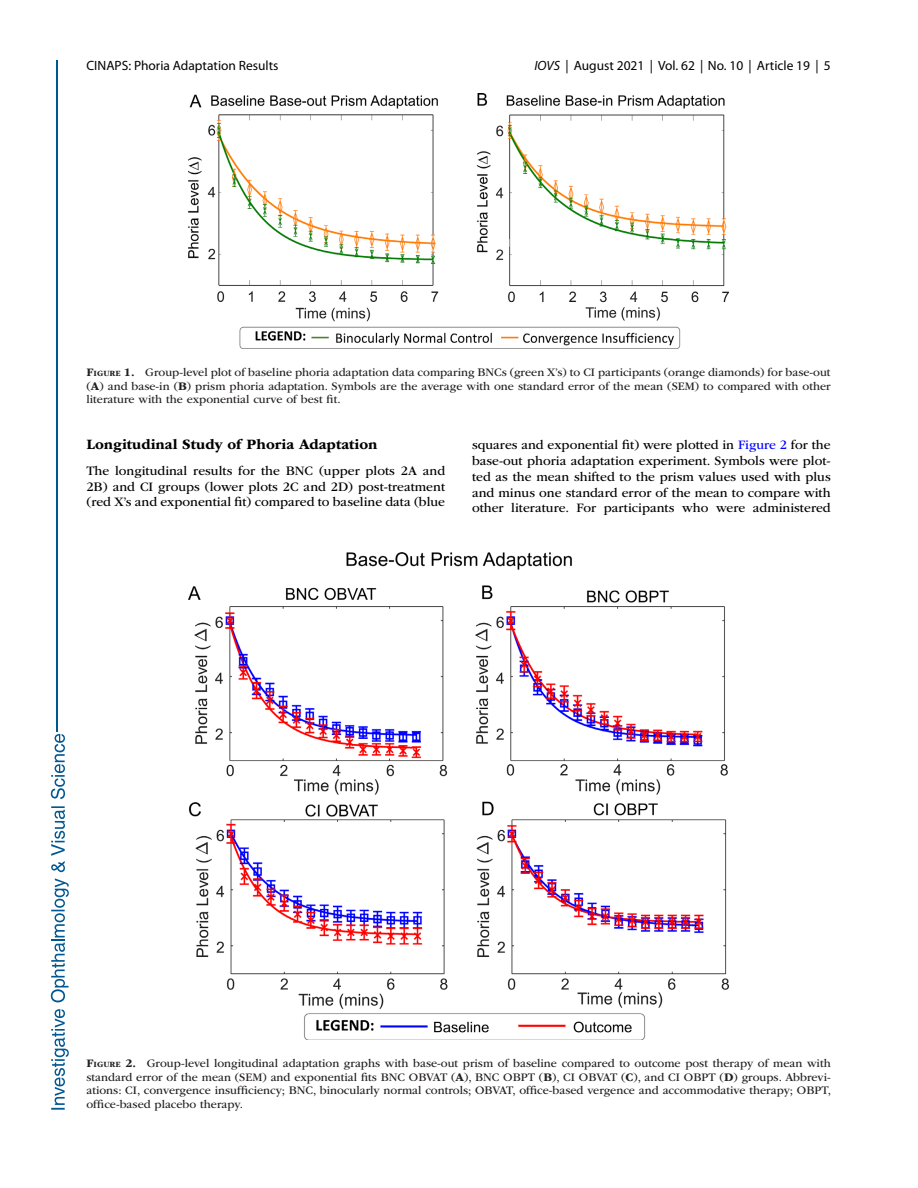
<style>
.page{position:relative;width:918px;height:1188px;background:#fff}
.page>*{position:absolute;margin:0;border:0;box-sizing:border-box;transform-origin:0 0}
.t1{font:700 15px "ITC Garamond Std";color:#000}
.t2{font:13.5px/15.8px "ITC Garamond Std";color:#000;text-align:justify}
.t3{font:13.5px "Myriad Pro";color:#000}
.t4{font:12px/13.5px "ITC Garamond Std";color:#231f20;text-align:justify}
.s1{font-style:italic}
.s2{font-weight:700}
.s3{font-weight:700;font-size:8.4px}
.s4{color:#00f}
</style>
<div class="page">
<hr style="left:57px;top:60px;width:1px;height:672px;background:#005892">
<svg style="left:51px;top:734px;width:18px;height:376px"></svg>
<img style="left:189px;top:93px;width:540px;height:255px">
<img style="left:189px;top:552px;width:540px;height:487px">
<p class="t3" style="left:86px;top:60px;width:194px">CINAPS: Phoria Adaptation Results</p>
<p class="t3" style="left:534px;top:60px;width:298px"><span class="s1">IOVS</span> | August 2021 | Vol. 62 | No. 10 | Article 19 | 5</p>
<p class="t4" style="left:86px;top:367px;width:746px"><span class="s2">F</span><span class="s3">IGURE</span> <span class="s2">1.</span> Group-level plot of baseline phoria adaptation data comparing BNCs (green X’s) to CI participants (orange diamonds) for base-out (<span class="s2">A</span>) and base-in (<span class="s2">B</span>) prism phoria adaptation. Symbols are the average with one standard error of the mean (SEM) to compared with other literature with the exponential curve of best fit.</p>
<p class="t1" style="left:86px;top:439px;width:293px">Longitudinal Study of Phoria Adaptation</p>
<p class="t2" style="left:86px;top:464px;width:360px">The longitudinal results for the BNC (upper plots 2A and 2B) and CI groups (lower plots 2C and 2D) post-treatment (red X’s and exponential fit) compared to baseline data (blue</p>
<p class="t2" style="left:472px;top:438px;width:360px">squares and exponential fit) were plotted in <span class="s4">Figure 2</span> for the base-out phoria adaptation experiment. Symbols were plot&shy;ted as the mean shifted to the prism values used with plus and minus one standard error of the mean to compare with other literature. For participants who were administered</p>
<p class="t4" style="left:86px;top:1058px;width:746px"><span class="s2">F</span><span class="s3">IGURE</span> <span class="s2">2.</span> Group-level longitudinal adaptation graphs with base-out prism of baseline compared to outcome post therapy of mean with standard error of the mean (SEM) and exponential fits BNC OBVAT (<span class="s2">A</span>), BNC OBPT (<span class="s2">B</span>), CI OBVAT (<span class="s2">C</span>), and CI OBPT (<span class="s2">D</span>) groups. Abbrevi&shy;ations: CI, convergence insufficiency; BNC, binocularly normal controls; OBVAT, office-based vergence and accommodative therapy; OBPT, office-based placebo therapy.</p>
</div>
